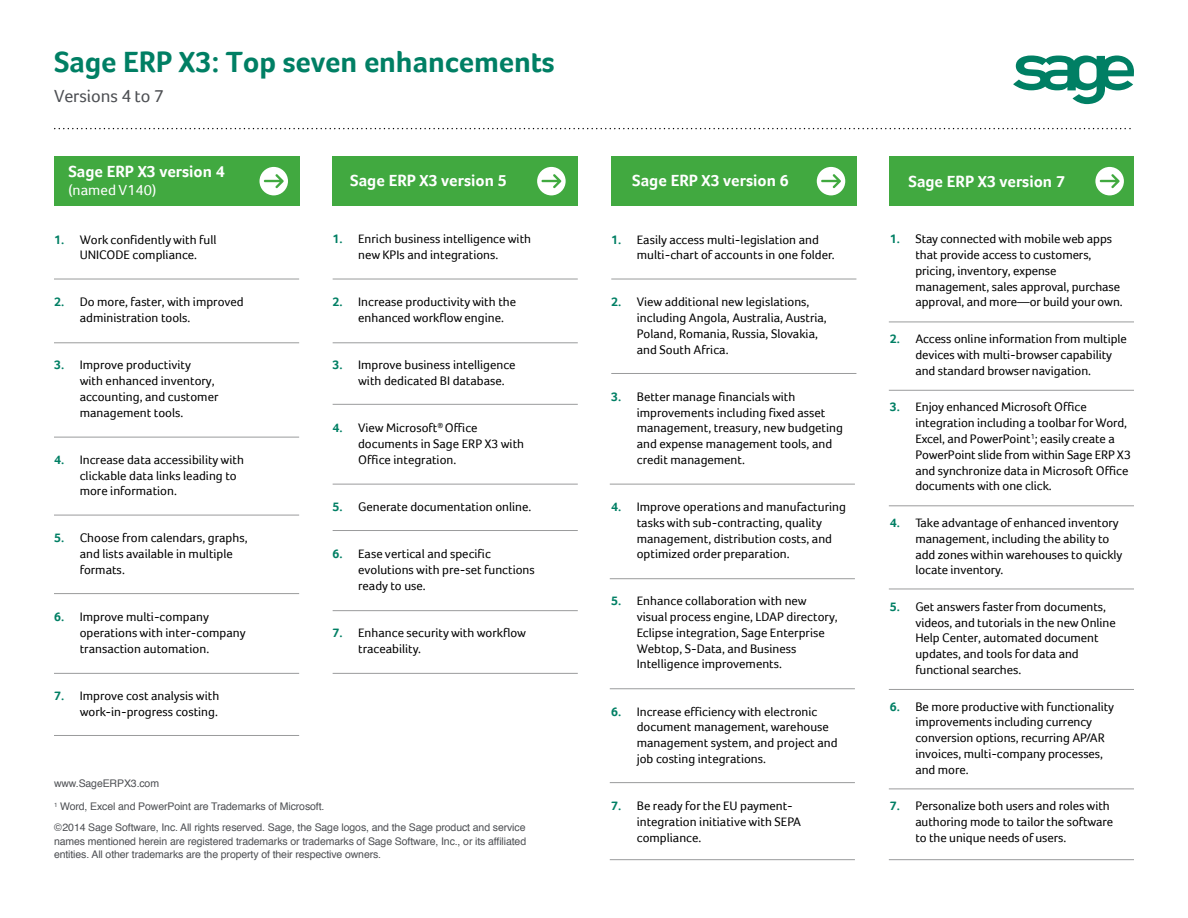
<style>
.page{position:relative;width:1188px;height:918px;background:#fff}
.page>*{position:absolute;margin:0;border:0;box-sizing:border-box;transform-origin:0 0}
.t1{font:700 30px "Foco";letter-spacing:-.005em;color:#007f64}
.t2{font:18px "Foco";letter-spacing:-.005em;color:#4d4f53}
.t3{font:700 16.5px "Foco";color:#fff}
.t4{font:15px "Foco";color:#fff}
.t5{font:12.75px/15.8px "Foco";color:#000}
.t6{font:10.5px/21px "Helvetica";letter-spacing:-.01em;color:#4d4f53}
.s1{font-weight:700;color:#007f64}
</style>
<div class="page">
<div style="left:890px;top:156px;width:244px;height:49px;background:#41a940"></div>
<div style="left:54px;top:156px;width:245px;height:49px;background:#41a940"></div>
<svg style="left:1013px;top:56px;width:121px;height:48px"></svg>
<svg style="left:55px;top:128px;width:1076px;height:1px"></svg>
<div style="left:333px;top:156px;width:245px;height:49px;background:#41a940"></div>
<div style="left:611px;top:156px;width:245px;height:49px;background:#41a940"></div>
<svg style="left:817px;top:167px;width:28px;height:28px"></svg>
<svg style="left:537px;top:167px;width:29px;height:28px"></svg>
<svg style="left:260px;top:167px;width:28px;height:28px"></svg>
<svg style="left:1095px;top:167px;width:29px;height:28px"></svg>
<hr style="left:54px;top:279px;width:245px;height:1px;background:#9a9b9c">
<hr style="left:333px;top:279px;width:245px;height:1px;background:#9a9b9c">
<hr style="left:611px;top:279px;width:245px;height:1px;background:#9a9b9c">
<hr style="left:611px;top:373px;width:245px;height:1px;background:#9a9b9c">
<hr style="left:889px;top:322px;width:245px;height:1px;background:#9a9b9c">
<hr style="left:889px;top:390px;width:245px;height:1px;background:#9a9b9c">
<hr style="left:889px;top:505px;width:245px;height:1px;background:#9a9b9c">
<hr style="left:889px;top:589px;width:245px;height:1px;background:#9a9b9c">
<hr style="left:889px;top:689px;width:245px;height:1px;background:#9a9b9c">
<hr style="left:889px;top:789px;width:245px;height:1px;background:#9a9b9c">
<hr style="left:889px;top:859px;width:245px;height:1px;background:#9a9b9c">
<hr style="left:610px;top:484px;width:245px;height:1px;background:#9a9b9c">
<hr style="left:610px;top:578px;width:245px;height:1px;background:#9a9b9c">
<hr style="left:610px;top:688px;width:245px;height:1px;background:#9a9b9c">
<hr style="left:610px;top:782px;width:245px;height:1px;background:#9a9b9c">
<hr style="left:610px;top:859px;width:245px;height:1px;background:#9a9b9c">
<hr style="left:333px;top:342px;width:245px;height:1px;background:#9a9b9c">
<hr style="left:333px;top:404px;width:245px;height:1px;background:#9a9b9c">
<hr style="left:333px;top:484px;width:245px;height:1px;background:#9a9b9c">
<hr style="left:333px;top:530px;width:245px;height:1px;background:#9a9b9c">
<hr style="left:333px;top:610px;width:245px;height:1px;background:#9a9b9c">
<hr style="left:333px;top:673px;width:245px;height:1px;background:#9a9b9c">
<hr style="left:54px;top:342px;width:245px;height:1px;background:#9a9b9c">
<hr style="left:54px;top:437px;width:245px;height:1px;background:#9a9b9c">
<hr style="left:54px;top:515px;width:245px;height:1px;background:#9a9b9c">
<hr style="left:54px;top:593px;width:245px;height:1px;background:#9a9b9c">
<hr style="left:54px;top:673px;width:245px;height:1px;background:#9a9b9c">
<hr style="left:54px;top:735px;width:245px;height:1px;background:#9a9b9c">
<h1 class="t1" style="left:54px;top:44px;width:502px">Sage ERP X3: Top seven enhancements</h1>
<h2 class="t2" style="left:54px;top:85px;width:111px">Versions 4 to 7</h2>
<p class="t3" style="left:68px;top:161px;width:158px">Sage ERP X3 version 4</p>
<p class="t4" style="left:68px;top:181px;width:89px">(named V140)</p>
<p class="t3" style="left:350px;top:171px;width:158px">Sage ERP X3 version 5</p>
<p class="t3" style="left:632px;top:171px;width:158px">Sage ERP X3 version 6</p>
<p class="t5" style="left:54px;top:231px;width:164px;text-align:center"><span class="s1">1.</span> Work confidently with full<br>UNICODE compliance.</p>
<p class="t5" style="left:80px;top:294px;width:165px;text-indent:-25px"><span class="s1">2.</span> Do more, faster, with improved administration tools.</p>
<p class="t5" style="left:80px;top:357px;width:140px;text-indent:-25px"><span class="s1">3.</span> Improve productivity<br>with enhanced inventory, accounting, and customer management tools.</p>
<p class="t5" style="left:80px;top:452px;width:166px;text-indent:-25px"><span class="s1">4.</span> Increase data accessibility with clickable data links leading to more information.</p>
<p class="t5" style="left:80px;top:530px;width:169px;text-indent:-25px"><span class="s1">5.</span> Choose from calendars, graphs, and lists available in multiple formats.</p>
<p class="t5" style="left:80px;top:609px;width:168px;text-indent:-25px"><span class="s1">6.</span> Improve multi-company operations with inter-company transaction automation.</p>
<p class="t5" style="left:54px;top:688px;width:167px;text-align:right"><span class="s1">7.</span> Improve cost analysis with work-in-progress costing.</p>
<p class="t5" style="left:333px;top:231px;width:200px;text-align:center"><span class="s1">1.</span> Enrich business intelligence with new KPIs and integrations.</p>
<p class="t5" style="left:358px;top:294px;width:160px;text-indent:-26px"><span class="s1">2.</span> Increase productivity with the enhanced workflow engine.</p>
<p class="t5" style="left:358px;top:357px;width:159px;text-indent:-26px"><span class="s1">3.</span> Improve business intelligence with dedicated BI database.</p>
<p class="t5" style="left:358px;top:420px;width:168px;text-indent:-25px"><span class="s1">4.</span> View Microsoft<sup>®</sup> Office documents in Sage ERP X3 with<br>Office integration.</p>
<p class="t5" style="left:333px;top:499px;width:200px"><span class="s1">5.</span> Generate documentation online.</p>
<p class="t5" style="left:358px;top:546px;width:178px;text-indent:-26px"><span class="s1">6.</span> Ease vertical and specific evolutions with pre-set functions ready to use.</p>
<p class="t5" style="left:358px;top:625px;width:169px;text-indent:-26px"><span class="s1">7.</span> Enhance security with workflow traceability.</p>
<p class="t6" style="left:54px;top:773px;width:107px">www.SageERPX3.com</p>
<p class="t6" style="left:54px;top:796px;width:473px"><sup>1</sup> Word, Excel and PowerPoint are Trademarks of Microsoft.<br>©2014 Sage Software, Inc. All rights reserved. Sage, the Sage logos, and the Sage product and service</p>
<p class="t6" style="left:54px;top:835px;width:474px;line-height:13.5px">names mentioned herein are registered trademarks or trademarks of Sage Software, Inc., or its affiliated entities. All other trademarks are the property of their respective owners.</p>
<p class="t5" style="left:637px;top:231px;width:199px;text-indent:-26px"><span class="s1">1.</span> Easily access multi-legislation and multi-chart of accounts in one folder.</p>
<p class="t5" style="left:637px;top:294px;width:192px;text-indent:-26px"><span class="s1">2.</span> View additional new legislations, including Angola, Australia, Austria, Poland, Romania, Russia, Slovakia, and South Africa.</p>
<p class="t5" style="left:637px;top:389px;width:208px;text-indent:-26px"><span class="s1">3.</span> Better manage financials with improvements including fixed asset management, treasury, new budgeting and expense management tools, and credit management.</p>
<p class="t5" style="left:637px;top:499px;width:211px;text-indent:-26px"><span class="s1">4.</span> Improve operations and manufacturing tasks with sub-contracting, quality management, distribution costs, and optimized order preparation.</p>
<p class="t5" style="left:637px;top:593px;width:203px;text-indent:-26px"><span class="s1">5.</span> Enhance collaboration with new visual process engine, LDAP directory, Eclipse integration, Sage Enterprise Webtop, S-Data, and Business Intelligence improvements.</p>
<p class="t5" style="left:637px;top:703px;width:202px;text-indent:-26px"><span class="s1">6.</span> Increase efficiency with electronic document management, warehouse management system, and project and job costing integrations.</p>
<p class="t5" style="left:637px;top:798px;width:166px;text-indent:-26px"><span class="s1">7.</span> Be ready for the EU payment&shy;integration initiative with SEPA compliance.</p>
<p class="t3" style="left:908px;top:172px;width:158px">Sage ERP X3 version 7</p>
<p class="t5" style="left:915px;top:231px;width:209px;text-indent:-26px"><span class="s1">1.</span> Stay connected with mobile web apps that provide access to customers, pricing, inventory, expense management, sales approval, purchase approval, and more—or build your own.</p>
<p class="t5" style="left:915px;top:331px;width:213px;text-indent:-26px"><span class="s1">2.</span> Access online information from multiple devices with multi-browser capability and standard browser navigation.</p>
<p class="t5" style="left:915px;top:399px;width:217px;text-indent:-25px"><span class="s1">3.</span> Enjoy enhanced Microsoft Office integration including a toolbar for Word, Excel, and PowerPoint<sup>1</sup>; easily create a PowerPoint slide from within Sage ERP X3 and synchronize data in Microsoft Office documents with one click.</p>
<p class="t5" style="left:915px;top:515px;width:209px;text-indent:-26px"><span class="s1">4.</span> Take advantage of enhanced inventory management, including the ability to add zones within warehouses to quickly locate inventory.</p>
<p class="t5" style="left:915px;top:599px;width:202px;text-indent:-26px"><span class="s1">5.</span> Get answers faster from documents, videos, and tutorials in the new Online<br>Help Center, automated document updates, and tools for data and functional searches.</p>
<p class="t5" style="left:915px;top:698px;width:200px;text-indent:-26px"><span class="s1">6.</span> Be more productive with functionality improvements including currency conversion options, recurring AP/AR invoices, multi-company processes, and more.</p>
<p class="t5" style="left:915px;top:798px;width:199px;text-indent:-26px"><span class="s1">7.</span> Personalize both users and roles with authoring mode to tailor the software to the unique needs of users.</p>
</div>
